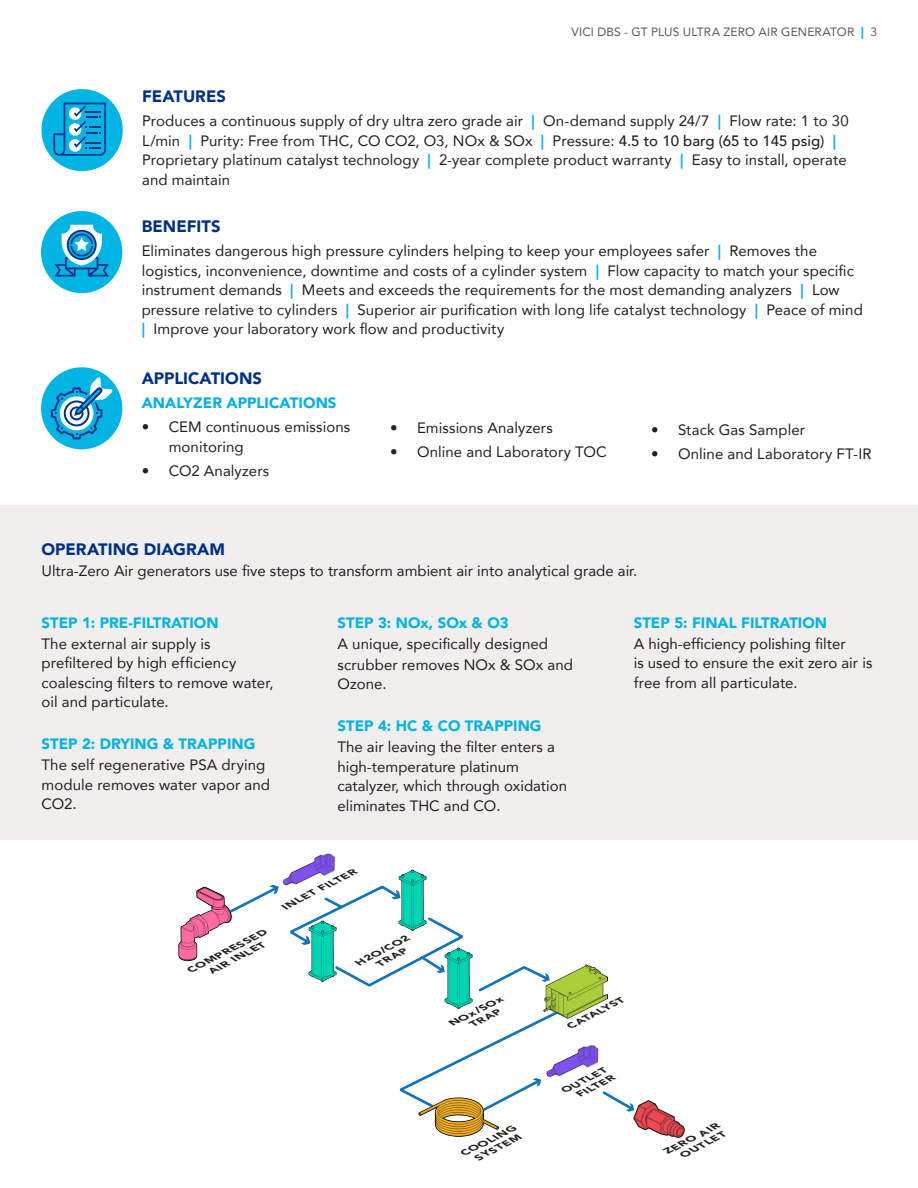
<style>
.page{position:relative;width:918px;height:1188px;background:#fff}
.page>*{position:absolute;margin:0;border:0;box-sizing:border-box;transform-origin:0 0}
.t1{font:900 16.5px "Avenir";color:#003186}
.Stile_di_paragrafo_1{font:15px/19.5px "Avenir";letter-spacing:.005em;color:#231f20}
.Stile_di_paragrafo_1-2{font:900 15px "Avenir";color:#00b4e3}
.t2{font:900 15px "Avenir";letter-spacing:.005em;color:#00aeef}
.t3{font:12px "Avenir";letter-spacing:.01em;color:#57585a}
.t4{font:italic 900 8.85px/10.4px "Avenir";color:#231f20;scale:1.33 1}
.s1{font-weight:900;color:#00b4e3}
.s2{font-weight:800;color:#00aeef}
.s3{font-weight:500}
</style>
<div class="page">
<div style="left:41px;top:211px;width:81px;height:82px;background:#00b4e3;border-radius:50%"></div>
<svg style="left:55px;top:225px;width:54px;height:51px"></svg>
<div style="left:41px;top:367px;width:81px;height:82px;background:#00b4e3;border-radius:50%"></div>
<svg style="left:51px;top:377px;width:61px;height:62px"></svg>
<div style="left:41px;top:89px;width:82px;height:82px;background:#00b4e3;border-radius:50%"></div>
<svg style="left:53px;top:103px;width:53px;height:53px"></svg>
<div style="left:0;top:505px;width:918px;height:335px;background:#f1eeee"></div>
<svg style="left:602px;top:1091px;width:23px;height:16px"></svg>
<svg style="left:478px;top:966px;width:65px;height:26px"></svg>
<img style="left:625px;top:1100px;width:60px;height:38px">
<img style="left:178px;top:886px;width:47px;height:76px">
<img style="left:282px;top:853px;width:53px;height:31px">
<img style="left:568px;top:1045px;width:31px;height:27px">
<svg style="left:400px;top:1018px;width:168px;height:97px"></svg>
<svg style="left:225px;top:884px;width:238px;height:103px"></svg>
<img style="left:398px;top:869px;width:30px;height:63px">
<img style="left:307px;top:918px;width:30px;height:65px">
<img style="left:443px;top:945px;width:30px;height:64px">
<img style="left:419px;top:1097px;width:79px;height:39px">
<img style="left:543px;top:965px;width:64px;height:53px">
<p class="t3" style="left:571px;top:22px;width:307px">VICI DBS - GT PLUS ULTRA ZERO AIR GENERATOR <span class="s1">|</span> 3</p>
<p class="t1" style="left:142px;top:82px;width:85px">FEATURES</p>
<p class="Stile_di_paragrafo_1" style="left:142px;top:111px;width:708px">Produces a continuous supply of dry ultra zero grade air <span class="s2">|</span> On-demand supply 24/7 <span class="s2">|</span> Flow rate: 1 to 30<br>L/min <span class="s2">|</span> Purity: Free from THC, CO CO2, O3, NOx &amp; SOx <span class="s2">|</span> Pressure: <span class="s3">4.5 to 10 barg (65 to 145 psig)</span> <span class="s2">| </span>Proprietary platinum catalyst technology <span class="s2">|</span> 2-year complete product warranty <span class="s2">|</span> Easy to install, operate and maintain</p>
<p class="t1" style="left:142px;top:213px;width:80px">BENEFITS</p>
<p class="Stile_di_paragrafo_1" style="left:142px;top:241px;width:723px">Eliminates dangerous high pressure cylinders helping to keep your employees safer <span class="s2">|</span> Removes the logistics, inconvenience, downtime and costs of a cylinder system <span class="s2">|</span> Flow capacity to match your specific instrument demands <span class="s2">|</span> Meets and exceeds the requirements for the most demanding analyzers <span class="s2">|</span> Low pressure relative to cylinders <span class="s2">|</span> Superior air purification with long life catalyst technology <span class="s2">|</span> Peace of mind</p>
<p class="Stile_di_paragrafo_1" style="left:142px;top:319px;width:364px"><span class="s2">|</span> Improve your laboratory work flow and productivity</p>
<p class="t1" style="left:142px;top:364px;width:122px">APPLICATIONS</p>
<p class="t2" style="left:142px;top:390px;width:196px">ANALYZER APPLICATIONS</p>
<p class="Stile_di_paragrafo_1" style="left:169px;top:417px;width:183px;text-indent:-27px">• CEM continuous emissions monitoring</p>
<p class="Stile_di_paragrafo_1" style="left:142px;top:460px;width:129px">• CO2 Analyzers</p>
<p class="Stile_di_paragrafo_1" style="left:390px;top:418px;width:164px">• Emissions Analyzers</p>
<p class="Stile_di_paragrafo_1" style="left:390px;top:442px;width:218px">• Online and Laboratory TOC</p>
<p class="Stile_di_paragrafo_1" style="left:651px;top:420px;width:156px">• Stack Gas Sampler</p>
<p class="Stile_di_paragrafo_1" style="left:651px;top:444px;width:222px">• Online and Laboratory FT-IR</p>
<p class="t1" style="left:41px;top:535px;width:185px">OPERATING DIAGRAM</p>
<p class="Stile_di_paragrafo_1" style="left:41px;top:561px;width:597px">Ultra-Zero Air generators use five steps to transform ambient air into analytical grade air.</p>
<p class="Stile_di_paragrafo_1-2" style="left:41px;top:610px;width:179px">STEP 1: PRE-FILTRATION</p>
<p class="Stile_di_paragrafo_1" style="left:41px;top:633px;width:234px">The external air supply is prefiltered by high efficiency coalescing filters to remove water, oil and particulate.</p>
<p class="Stile_di_paragrafo_1-2" style="left:41px;top:731px;width:215px">STEP 2: DRYING &amp; TRAPPING</p>
<p class="Stile_di_paragrafo_1" style="left:41px;top:755px;width:230px">The self regenerative PSA drying module removes water vapor and<br>CO2.</p>
<p class="Stile_di_paragrafo_1-2" style="left:338px;top:610px;width:173px">STEP 3: NOx, SOx &amp; O3</p>
<p class="Stile_di_paragrafo_1" style="left:338px;top:632px;width:237px;line-height:21px">A unique, specifically designed scrubber removes NOx &amp; SOx and</p>
<p class="Stile_di_paragrafo_1" style="left:338px;top:674px;width:51px">Ozone.</p>
<p class="Stile_di_paragrafo_1-2" style="left:338px;top:713px;width:206px">STEP 4: HC &amp; CO TRAPPING</p>
<p class="Stile_di_paragrafo_1" style="left:338px;top:737px;width:231px">The air leaving the filter enters a high-temperature platinum catalyzer, which through oxidation eliminates THC and CO.</p>
<p class="Stile_di_paragrafo_1-2" style="left:634px;top:610px;width:195px">STEP 5: FINAL FILTRATION</p>
<p class="Stile_di_paragrafo_1" style="left:634px;top:633px;width:240px">A high-efficiency polishing filter<br>is used to ensure the exit zero air is free from all particulate.</p>
<p class="t4" style="left:204px;top:957px;width:53px;text-indent:-18px;rotate:-27deg">COMPRESSED<br>AIR INLET</p>
<p class="t4" style="left:282px;top:902px;width:63px;rotate:-27deg">INLET FILTER</p>
<p class="t4" style="left:372px;top:950px;width:32px;text-indent:-18px;rotate:-27deg">H2O/CO2<br>TRAP</p>
<p class="t4" style="left:465px;top:1010px;width:32px;text-indent:-18px;rotate:-27deg">NOx/SOx<br>TRAP</p>
<p class="t4" style="left:567px;top:1021px;width:48px;rotate:-27deg">CATALYST</p>
<p class="t4" style="left:572px;top:1080px;width:32px;text-indent:-11px;rotate:-27deg">OUTLET<br>FILTER</p>
<p class="t4" style="left:461px;top:1149px;width:47px;text-align:right;rotate:-27deg">COOLING<br>SYSTEM</p>
<p class="t4" style="left:664px;top:1147px;width:48px;text-align:right;rotate:-27deg">ZERO AIR<br>OUTLET</p>
</div>
